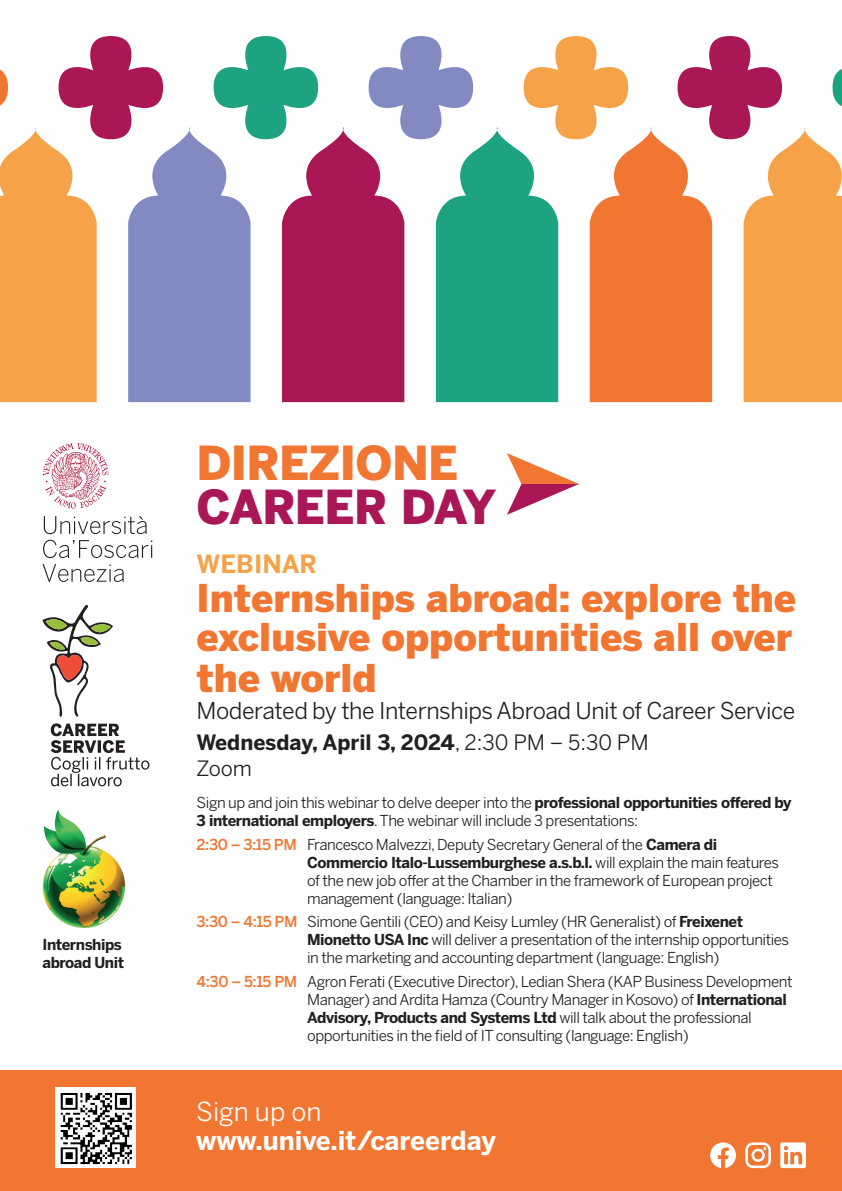
<style>
.page{position:relative;width:842px;height:1191px;background:#fff}
.page>*{position:absolute;margin:0;border:0;box-sizing:border-box;transform-origin:0 0}
.t1{font:900 46.5px "Benton Sans";letter-spacing:-.01em;color:#f17632}
.t2{font:900 46.5px "Benton Sans";letter-spacing:-.02em;color:#a91757}
.t3{font:900 38px/40px "Benton Sans";color:#f17632;text-align:justify}
.t4{font:700 26px "Benton Sans";color:#fff}
.t5{font:26px "Benton Sans";color:#fff}
.t6{font:700 25px "Benton Sans";color:#f6a248}
.t7{font:23px "Benton Sans";letter-spacing:-.02em;color:#231f20}
.t8{font:700 21px/25.2px "Benton Sans";color:#231f20}
.t9{font:15px/18px "Benton Sans";letter-spacing:-.03em;color:#231f20}
.t10{font:700 15px/18px "Benton Sans";letter-spacing:-.03em;color:#231f20}
.s1{font-weight:400}
.s2{font-weight:700}
.s3{font-weight:500;color:#f17632}
</style>
<div class="page">
<div style="left:0;top:1070px;width:842px;height:121px;background:#f17632"></div>
<svg style="left:710px;top:1142px;width:26px;height:26px"></svg>
<svg style="left:745px;top:1142px;width:26px;height:26px"></svg>
<svg style="left:780px;top:1142px;width:26px;height:26px"></svg>
<svg style="left:507px;top:453px;width:72px;height:62px"></svg>
<svg style="left:51px;top:723px;width:98px;height:63px"></svg>
<svg style="left:43px;top:605px;width:70px;height:111px"></svg>
<svg style="left:43px;top:443px;width:65px;height:66px"></svg>
<svg style="left:43px;top:564px;width:81px;height:18px"></svg>
<svg style="left:43px;top:540px;width:109px;height:18px"></svg>
<svg style="left:44px;top:516px;width:103px;height:18px"></svg>
<svg style="left:0;top:36px;width:842px;height:366px"></svg>
<img style="left:56px;top:1087px;width:80px;height:81px">
<p class="t10" style="left:43px;top:935px;width:83px">Internships abroad Unit</p>
<h1 class="t1" style="left:197px;top:435px;width:263px">DIREZIONE</h1>
<h1 class="t2" style="left:197px;top:479px;width:301px">CAREER DAY</h1>
<h3 class="t6" style="left:197px;top:548px;width:122px">WEBINAR</h3>
<h2 class="t3" style="left:197px;top:577px;width:601px">Internships abroad: explore the exclusive opportunities all over the world</h2>
<h3 class="t7" style="left:197px;top:697px;width:600px">Moderated by the Internships Abroad Unit of Career Service</h3>
<h3 class="t8" style="left:197px;top:730px;width:454px">Wednesday, April 3, 2024<span class="s1">, 2:30 PM – 5:30 PM<br>Zoom</span></h3>
<p class="t9" style="left:197px;top:793px;width:596px">Sign up and join this webinar to delve deeper into the <span class="s2">professional opportunities offered by<br>3 international employers</span>. The webinar will include 3 presentations:</p>
<p class="t9" style="left:307px;top:835px;width:473px;text-indent:-111px"><span class="s3">2:30 – 3:15 PM</span> Francesco Malvezzi, Deputy Secretary General of the <span class="s2">Camera di Commercio Italo-Lussemburghese a.s.b.l.</span> will explain the main features of the new job offer at the Chamber in the framework of European project management (language: Italian)</p>
<p class="t9" style="left:307px;top:912px;width:483px;text-indent:-111px"><span class="s3">3:30 – 4:15 PM</span> Simone Gentili (CEO) and Keisy Lumley (HR Generalist) of <span class="s2">Freixenet<br>Mionetto USA Inc</span> will deliver a presentation of the internship opportunities in the marketing and accounting department (language: English)</p>
<p class="t9" style="left:307px;top:972px;width:487px;text-indent:-111px"><span class="s3">4:30 – 5:15 PM</span> Agron Ferati (Executive Director), Ledian Shera (KAP Business Development Manager) and Ardita Hamza (Country Manager in Kosovo) of <span class="s2">International Advisory, Products and Systems Ltd</span> will talk about the professional opportunities in the field of IT consulting (language: English)</p>
<h3 class="t5" style="left:196px;top:1096px;width:127px">Sign up on</h3>
<h3 class="t4" style="left:196px;top:1125px;width:301px">www.unive.it/careerday</h3>
</div>
